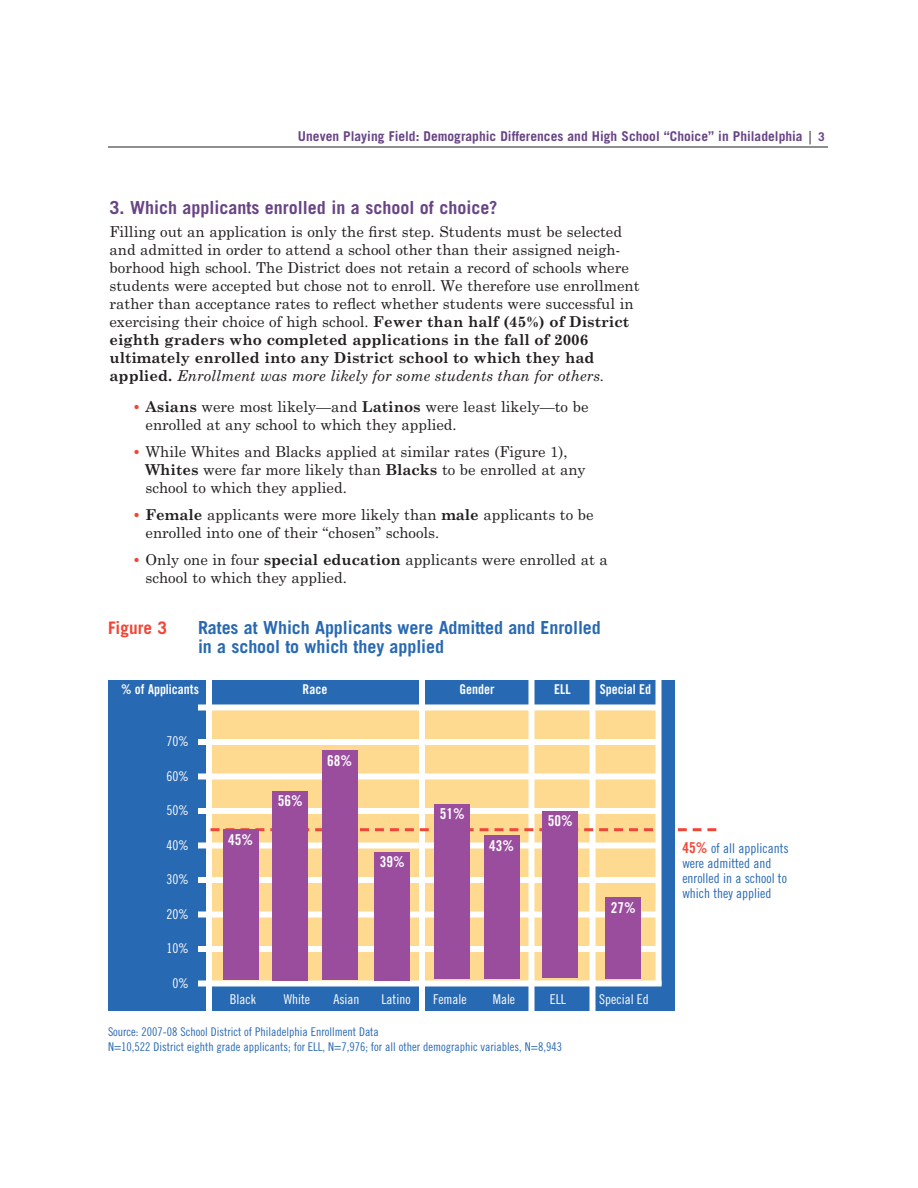
<style>
.page{position:relative;width:918px;height:1188px;background:#fff}
.page>*{position:absolute;margin:0;border:0;box-sizing:border-box;transform-origin:0 0}
.t1{font:700 18px/19.5px "Trade Gothic";letter-spacing:-.005em;color:#2869b3}
.t2{font:700 18px "Trade Gothic";color:#684485}
.t3{font:700 17.25px "Trade Gothic";color:#ef4637}
.t4{font:15px/18px "Century Schoolbook";color:#231f20}
.t5{font:15px "Trade Gothic Bold Cond Twenty";color:#fff}
.t6{font:700 13.5px "Trade Gothic";color:#684485}
.t7{font:13.5px/15px "Trade Gothic Cond Eighteen";color:#2869b3}
.t8{font:13.5px "Trade Gothic Cond Eighteen";color:#fff}
.t9{font:13.5px "Trade Gothic Bold Cond Twenty";color:#fff}
.t10{font:12px/15px "Trade Gothic Cond Eighteen";color:#2869b3}
.s1{font-family:"Franklin Gothic";font-weight:400;font-stretch:condensed;color:#231f20}
.s2{font-size:12px}
.s3{font-weight:700}
.s4{font-style:italic}
.s5{font-weight:700;color:#ef4637}
.s6{font-family:"Trade Gothic Bold Cond Twenty";font-size:15px;color:#ef4637}
</style>
<div class="page">
<hr style="left:108px;top:147px;width:720px;height:1px;background:#231f20">
<div style="left:108px;top:680px;width:567px;height:331px;background:#2869b3"></div>
<div style="left:209px;top:711px;width:448px;height:272px;background:#feda90"></div>
<div style="left:198px;top:704px;width:459px;height:6px;background:#fff"></div>
<div style="left:198px;top:739px;width:459px;height:6px;background:#fff"></div>
<div style="left:198px;top:773px;width:459px;height:6px;background:#fff"></div>
<div style="left:198px;top:808px;width:459px;height:6px;background:#fff"></div>
<div style="left:198px;top:842px;width:459px;height:6px;background:#fff"></div>
<div style="left:198px;top:877px;width:459px;height:6px;background:#fff"></div>
<div style="left:198px;top:911px;width:459px;height:6px;background:#fff"></div>
<div style="left:198px;top:946px;width:459px;height:6px;background:#fff"></div>
<div style="left:198px;top:980px;width:464px;height:6px;background:#fff"></div>
<div style="left:206px;top:680px;width:6px;height:333px;background:#fff"></div>
<div style="left:528px;top:679px;width:6px;height:336px;background:#fff"></div>
<div style="left:419px;top:679px;width:6px;height:334px;background:#fff"></div>
<div style="left:656px;top:679px;width:6px;height:306px;background:#fff"></div>
<div style="left:590px;top:679px;width:6px;height:337px;background:#fff"></div>
<svg style="left:210px;top:828px;width:443px;height:3px"></svg>
<div style="left:374px;top:852px;width:36px;height:128px;background:#9a4c9d"></div>
<div style="left:272px;top:791px;width:36px;height:189px;background:#9a4c9d"></div>
<div style="left:434px;top:804px;width:36px;height:175px;background:#9a4c9d"></div>
<div style="left:322px;top:750px;width:36px;height:230px;background:#9a4c9d"></div>
<div style="left:223px;top:829px;width:36px;height:151px;background:#9a4c9d"></div>
<div style="left:484px;top:835px;width:36px;height:144px;background:#9a4c9d"></div>
<div style="left:542px;top:811px;width:36px;height:167px;background:#9a4c9d"></div>
<div style="left:605px;top:898px;width:36px;height:81px;background:#9a4c9d"></div>
<svg style="left:678px;top:828px;width:38px;height:3px"></svg>
<p class="t6" style="left:298px;top:132px;width:528px">Uneven Playing Field: Demographic Differences and High School “Choice” in Philadelphia <span class="s1">|</span> <span class="s2">3</span></p>
<p class="t2" style="left:110px;top:201px;width:389px">3. Which applicants enrolled in a school of choice?</p>
<p class="t4" style="left:109px;top:223px;width:532px">Filling out an application is only the first step. Students must be selected and admitted in order to attend a school other than their assigned neigh&shy;borhood high school. The District does not retain a record of schools where students were accepted but chose not to enroll. We therefore use enrollment rather than acceptance rates to reflect whether students were successful in exercising their choice of high school. <span class="s3">Fewer than half (45%) of District eighth graders who completed applications in the fall of 2006 ultimately enrolled into any District school to which they had applied.</span> <span class="s4">Enrollment was more likely for some students than for others.</span></p>
<p class="t4" style="left:146px;top:398px;width:445px;text-indent:-14px"><span class="s5">•</span> <span class="s3">Asians</span> were most likely—and <span class="s3">Latinos</span> were least likely—to be enrolled at any school to which they applied.</p>
<p class="t4" style="left:146px;top:443px;width:442px;text-indent:-14px"><span class="s5">•</span> While Whites and Blacks applied at similar rates (Figure 1),<br><span class="s3">Whites</span> were far more likely than <span class="s3">Blacks</span> to be enrolled at any school to which they applied.</p>
<p class="t4" style="left:146px;top:506px;width:450px;text-indent:-13px"><span class="s5">•</span> <span class="s3">Female</span> applicants were more likely than <span class="s3">male</span> applicants to be enrolled into one of their “chosen” schools.</p>
<p class="t4" style="left:146px;top:551px;width:464px;text-indent:-14px"><span class="s5">•</span> Only one in four <span class="s3">special education</span> applicants were enrolled at a school to which they applied.</p>
<p class="t3" style="left:108px;top:622px;width:60px">Figure 3</p>
<p class="t1" style="left:198px;top:619px;width:404px">Rates at Which Applicants were Admitted and Enrolled in a school to which they applied</p>
<p class="t9" style="left:121px;top:684px;width:79px">% of Applicants</p>
<p class="t9" style="left:303px;top:684px;width:26px">Race</p>
<p class="t9" style="left:459px;top:684px;width:37px">Gender</p>
<p class="t9" style="left:554px;top:684px;width:18px">ELL</p>
<p class="t9" style="left:600px;top:684px;width:53px">Special Ed</p>
<p class="t8" style="left:167px;top:737px;width:24px">70%</p>
<p class="t8" style="left:167px;top:771px;width:24px">60%</p>
<p class="t8" style="left:167px;top:806px;width:24px">50%</p>
<p class="t8" style="left:167px;top:840px;width:24px">40%</p>
<p class="t8" style="left:167px;top:875px;width:24px">30%</p>
<p class="t8" style="left:167px;top:909px;width:24px">20%</p>
<p class="t8" style="left:167px;top:944px;width:24px">10%</p>
<p class="t8" style="left:173px;top:978px;width:18px">0%</p>
<p class="t5" style="left:228px;top:834px;width:26px">45%</p>
<p class="t5" style="left:278px;top:796px;width:26px">56%</p>
<p class="t5" style="left:327px;top:755px;width:26px">68%</p>
<p class="t5" style="left:380px;top:856px;width:26px">39%</p>
<p class="t5" style="left:440px;top:809px;width:26px">51%</p>
<p class="t5" style="left:489px;top:840px;width:26px">43%</p>
<p class="t5" style="left:548px;top:815px;width:26px">50%</p>
<p class="t5" style="left:611px;top:902px;width:26px">27%</p>
<p class="t8" style="left:230px;top:995px;width:28px">Black</p>
<p class="t8" style="left:284px;top:995px;width:28px">White</p>
<p class="t8" style="left:333px;top:995px;width:28px">Asian</p>
<p class="t8" style="left:381px;top:995px;width:31px">Latino</p>
<p class="t8" style="left:433px;top:995px;width:35px">Female</p>
<p class="t8" style="left:493px;top:995px;width:24px">Male</p>
<p class="t8" style="left:550px;top:995px;width:18px">ELL</p>
<p class="t8" style="left:599px;top:995px;width:51px">Special Ed</p>
<p class="t10" style="left:108px;top:1025px;width:456px">Source: 2007-08 School District of Philadelphia Enrollment Data<br>N=10,522 District eighth grade applicants; for ELL, N=7,976; for all other demographic variables, N=8,943</p>
<p class="t7" style="left:682px;top:841px;width:108px"><span class="s6">45%</span> of all applicants were admitted and enrolled in a school to which they applied</p>
</div>
